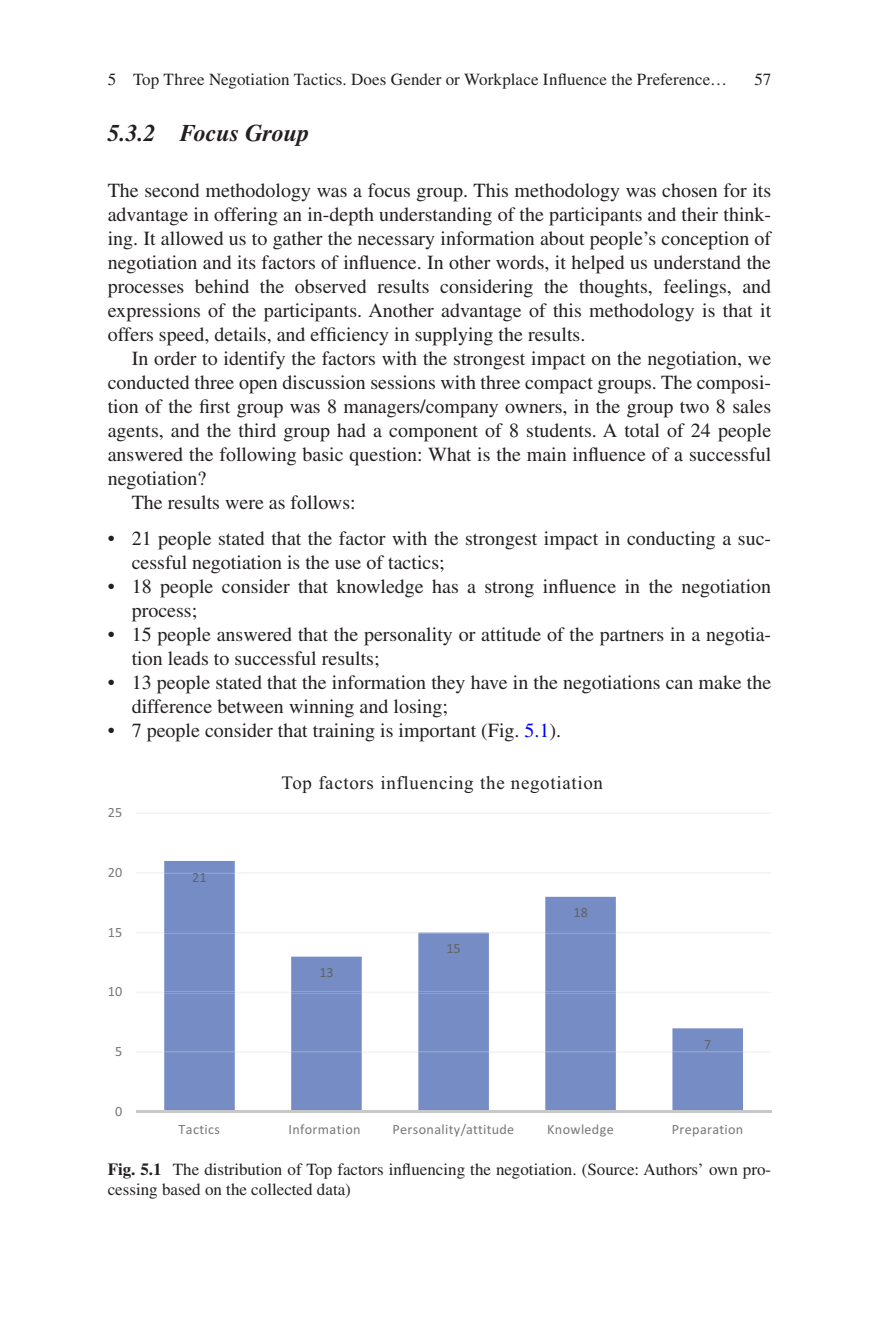
<style>
.page{position:relative;width:879px;height:1333px;background:#fff}
.page>*{position:absolute;margin:0;border:0;box-sizing:border-box;transform-origin:0 0}
._2_hd{font:italic 700 24px "Times LT Std";color:#231f20}
.Text_flush{font:20px/24px "Times LT Std";color:#231f20}
.Text{font:20px/24px "Times LT Std";color:#231f20;text-align:justify}
.t1{font:18.8px "Times New Roman PSMT2";letter-spacing:.04em;color:#231f20}
.t2{font:17px/20px "Times LT Std";color:#231f20}
.t3{font:14.2px "Calibri";letter-spacing:.025em;color:#76787b}
.t4{font:14.2px "Calibri";color:#636366}
.s1{color:#00f}
.s2{font-weight:700}
</style>
<div class="page">
<hr style="left:136px;top:812px;width:635px;height:1px;background:#f2f3f4">
<hr style="left:136px;top:872px;width:635px;height:1px;background:#f2f3f4">
<hr style="left:136px;top:931px;width:635px;height:2px;background:#f2f3f4">
<hr style="left:136px;top:991px;width:635px;height:2px;background:#f2f3f4">
<hr style="left:136px;top:1051px;width:635px;height:1px;background:#f2f3f4">
<svg style="left:164px;top:861px;width:579px;height:249px"></svg>
<hr style="left:672px;top:1051px;width:71px;height:1px;background:#738bc2">
<hr style="left:545px;top:1051px;width:71px;height:1px;background:#738bc2">
<hr style="left:418px;top:1051px;width:71px;height:1px;background:#738bc2">
<hr style="left:291px;top:1051px;width:71px;height:1px;background:#738bc2">
<hr style="left:164px;top:1051px;width:71px;height:1px;background:#738bc2">
<hr style="left:545px;top:991px;width:71px;height:2px;background:#738bc2">
<hr style="left:418px;top:991px;width:71px;height:2px;background:#738bc2">
<hr style="left:291px;top:991px;width:71px;height:2px;background:#738bc2">
<hr style="left:164px;top:991px;width:71px;height:2px;background:#738bc2">
<hr style="left:545px;top:931px;width:71px;height:2px;background:#738bc2">
<hr style="left:418px;top:932px;width:71px;height:1px;background:#738bc2">
<hr style="left:164px;top:931px;width:71px;height:2px;background:#738bc2">
<hr style="left:164px;top:872px;width:71px;height:1px;background:#738bc2">
<hr style="left:136px;top:1110px;width:635px;height:3px;background:#c7c8ca">
<p class="t2" style="left:108px;top:69px;width:621px">5 Top Three Negotiation Tactics. Does Gender or Workplace Influence the Preference…</p>
<p class="t2" style="left:754px;top:69px;width:18px">57</p>
<h3 class="_2_hd" style="left:108px;top:119px;width:203px">5.3.2 Focus Group</h3>
<p class="Text_flush" style="left:108px;top:178px;width:665px;text-align:justify">The second methodology was a focus group. This methodology was chosen for its advantage in offering an in-depth understanding of the participants and their think&shy;ing. It allowed us to gather the necessary information about people’s conception of negotiation and its factors of influence. In other words, it helped us understand the processes behind the observed results considering the thoughts, feelings, and expressions of the participants. Another advantage of this methodology is that it offers speed, details, and efficiency in supplying the results.</p>
<p class="Text" style="left:108px;top:346px;width:665px;text-indent:24px">In order to identify the factors with the strongest impact on the negotiation, we conducted three open discussion sessions with three compact groups. The composi&shy;tion of the first group was 8 managers/company owners, in the group two 8 sales agents, and the third group had a component of 8 students. A total of 24 people answered the following basic question: What is the main influence of a successful negotiation?</p>
<p class="Text" style="left:132px;top:490px;width:225px">The results were as follows:</p>
<p class="Text_flush" style="left:132px;top:526px;width:641px;text-indent:-24px">• 21 people stated that the factor with the strongest impact in conducting a suc&shy;cessful negotiation is the use of tactics;</p>
<p class="Text_flush" style="left:132px;top:574px;width:641px;text-indent:-24px">• 18 people consider that knowledge has a strong influence in the negotiation process;</p>
<p class="Text_flush" style="left:132px;top:622px;width:641px;text-indent:-24px">• 15 people answered that the personality or attitude of the partners in a negotia&shy;tion leads to successful results;</p>
<p class="Text_flush" style="left:132px;top:670px;width:641px;text-indent:-24px">• 13 people stated that the information they have in the negotiations can make the difference between winning and losing;</p>
<p class="Text_flush" style="left:108px;top:718px;width:455px">• 7 people consider that training is important (Fig. <span class="s1">5.1</span>).</p>
<p class="t3" style="left:108px;top:802px;width:16px">25</p>
<p class="t3" style="left:108px;top:862px;width:16px">20</p>
<p class="t3" style="left:108px;top:922px;width:16px">15</p>
<p class="t3" style="left:108px;top:981px;width:16px">10</p>
<p class="t3" style="left:115px;top:1041px;width:9px">5</p>
<p class="t3" style="left:115px;top:1101px;width:9px">0</p>
<p class="t4" style="left:192px;top:866px;width:16px">21</p>
<p class="t1" style="left:281px;top:770px;width:323px">Top factors influencing the negotiation</p>
<p class="t4" style="left:319px;top:962px;width:16px">13</p>
<p class="t4" style="left:446px;top:938px;width:16px">15</p>
<p class="t4" style="left:573px;top:902px;width:16px">18</p>
<p class="t4" style="left:704px;top:1034px;width:9px">7</p>
<p class="t3" style="left:179px;top:1119px;width:43px">Tactics</p>
<p class="t3" style="left:288px;top:1119px;width:74px">Information</p>
<p class="t3" style="left:392px;top:1119px;width:123px">Personality/attitude</p>
<p class="t3" style="left:547px;top:1119px;width:68px">Knowledge</p>
<p class="t3" style="left:672px;top:1119px;width:73px">Preparation</p>
<p class="t2" style="left:108px;top:1158px;width:665px"><span class="s2">Fig. 5.1</span> The distribution of Top factors influencing the negotiation. (Source: Authors’ own pro&shy;cessing based on the collected data)</p>
</div>
